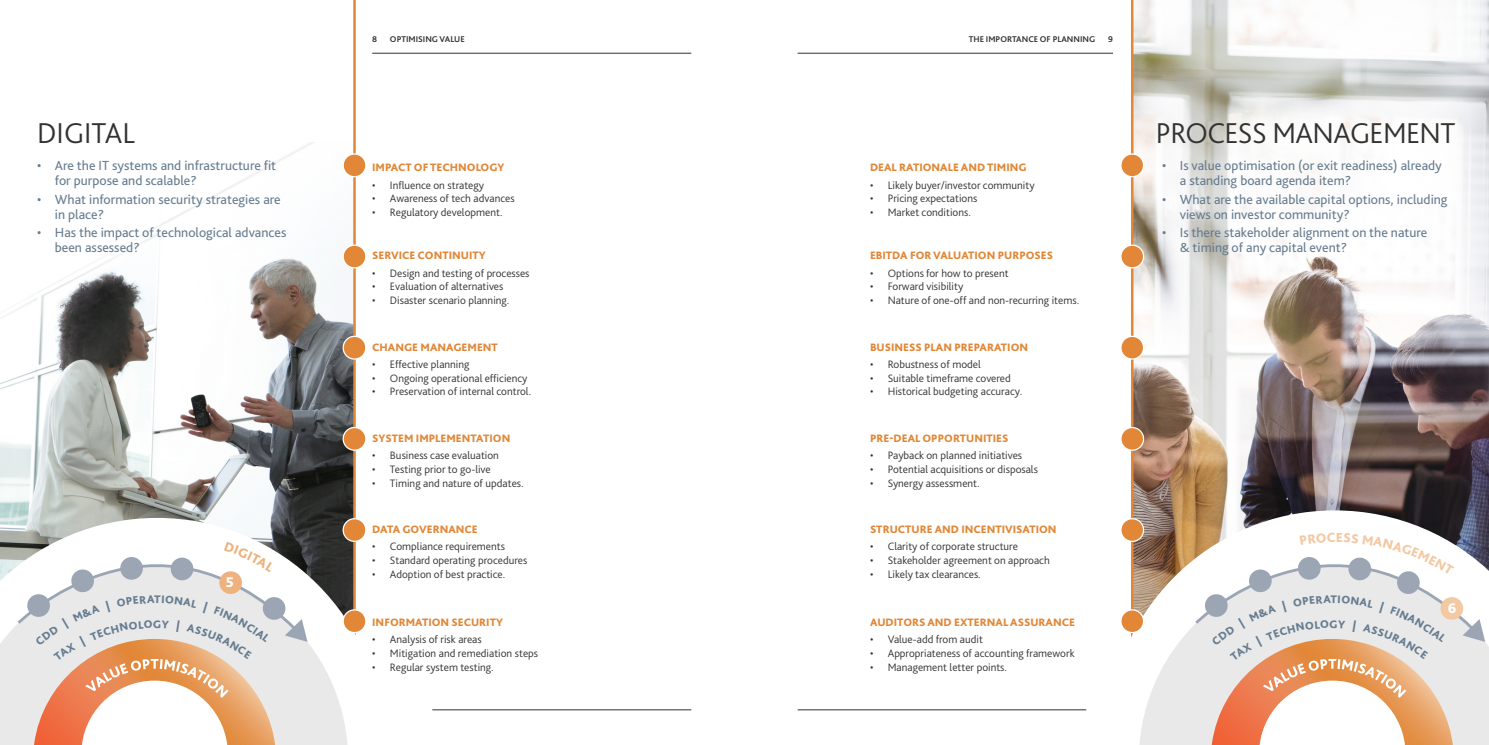
<style>
.page{position:relative;width:1489px;height:745px;background:#fff}
.page>*{position:absolute;margin:0;border:0;box-sizing:border-box;transform-origin:0 0}
.Main_Page_Headline{font:300 30px "Bliss Pro";letter-spacing:-.02em;color:#333231}
.Main_Page_Headline-2{font:300 30px "Bliss Pro";color:#333231}
.Body_text{font:800 14.62px "Bliss Pro";color:#fff}
.t1{font:13.75px/15px "Bliss Pro";color:#667c90}
.t2{font:800 13.75px "Bliss Pro";color:#f3c9a3}
.t3{font:300 11.25px "Bliss Pro";color:#333231}
.Subheading_level_1{font:800 11.25px "Bliss Pro";color:#e18737}
.Page_Header{font:700 8.75px "Bliss Pro";color:#333231}
</style>
<div class="page">
<hr style="left:797px;top:53px;width:315px;height:1px;background:#333231">
<hr style="left:797px;top:709px;width:289px;height:1px;background:#333231">
<hr style="left:432px;top:709px;width:259px;height:1px;background:#333231">
<img style="left:1133px;top:0;width:355px;height:510px">
<img style="left:0;top:142px;width:353px;height:375px">
<hr style="left:353px;top:0;width:3px;height:744px;background:#e18737">
<hr style="left:1130px;top:0;width:3px;height:744px;background:#e18737">
<svg style="left:1130px;top:510px;width:358px;height:43px;background:#967559"></svg>
<svg style="left:1130px;top:553px;width:358px;height:191px"></svg>
<hr style="left:372px;top:53px;width:319px;height:1px;background:#333231">
<svg style="left:0;top:517px;width:356px;height:36px;background:#555653"></svg>
<svg style="left:0;top:553px;width:356px;height:191px"></svg>
<svg style="left:341px;top:152px;width:25px;height:26px"></svg>
<svg style="left:1121px;top:152px;width:23px;height:26px"></svg>
<svg style="left:341px;top:243px;width:25px;height:26px"></svg>
<svg style="left:1121px;top:243px;width:23px;height:26px"></svg>
<svg style="left:341px;top:334px;width:25px;height:26px"></svg>
<svg style="left:1121px;top:334px;width:23px;height:26px"></svg>
<svg style="left:341px;top:426px;width:25px;height:25px"></svg>
<svg style="left:1121px;top:426px;width:23px;height:25px"></svg>
<svg style="left:341px;top:608px;width:25px;height:25px"></svg>
<svg style="left:1121px;top:608px;width:23px;height:25px"></svg>
<svg style="left:341px;top:517px;width:25px;height:25px"></svg>
<svg style="left:1121px;top:517px;width:23px;height:25px"></svg>
<svg style="left:16px;top:489px;width:291px;height:255px"></svg>
<svg style="left:1193px;top:489px;width:291px;height:255px"></svg>
<p class="Main_Page_Headline-2" style="left:37px;top:114px;width:100px">DIGITAL</p>
<p class="t1" style="left:55px;top:158px;width:223px;text-indent:-18px">• Are the IT systems and infrastructure fit for purpose and scalable?</p>
<p class="t1" style="left:55px;top:191px;width:227px;text-indent:-18px">• What information security strategies are in place?</p>
<p class="t1" style="left:55px;top:225px;width:233px;text-indent:-18px">• Has the impact of technological advances been assessed?</p>
<p class="Body_text" style="left:226px;top:573px;width:9px">5</p>
<p class="Page_Header" style="left:372px;top:34px;width:7px">8</p>
<p class="Page_Header" style="left:390px;top:34px;width:76px">OPTIMISING VALUE</p>
<p class="Subheading_level_1" style="left:372px;top:160px;width:134px">IMPACT OF TECHNOLOGY</p>
<p class="t3" style="left:372px;top:178px;width:113px">• Influence on strategy</p>
<p class="t3" style="left:372px;top:191px;width:144px">• Awareness of tech advances</p>
<p class="t3" style="left:372px;top:205px;width:132px">• Regulatory development.</p>
<p class="Subheading_level_1" style="left:372px;top:248px;width:115px">SERVICE CONTINUITY</p>
<p class="t3" style="left:372px;top:266px;width:159px">• Design and testing of processes</p>
<p class="t3" style="left:372px;top:279px;width:133px">• Evaluation of alternatives</p>
<p class="t3" style="left:372px;top:293px;width:139px">• Disaster scenario planning.</p>
<p class="Subheading_level_1" style="left:372px;top:339px;width:127px">CHANGE MANAGEMENT</p>
<p class="t3" style="left:372px;top:357px;width:99px">• Effective planning</p>
<p class="t3" style="left:372px;top:370px;width:157px">• Ongoing operational efficiency</p>
<p class="t3" style="left:372px;top:384px;width:160px">• Preservation of internal control.</p>
<p class="Subheading_level_1" style="left:372px;top:430px;width:140px">SYSTEM IMPLEMENTATION</p>
<p class="t3" style="left:372px;top:448px;width:128px">• Business case evaluation</p>
<p class="t3" style="left:372px;top:462px;width:120px">• Testing prior to go-live</p>
<p class="t3" style="left:372px;top:475px;width:153px">• Timing and nature of updates.</p>
<p class="Subheading_level_1" style="left:372px;top:522px;width:107px">DATA GOVERNANCE</p>
<p class="t3" style="left:372px;top:539px;width:134px">• Compliance requirements</p>
<p class="t3" style="left:372px;top:553px;width:157px">• Standard operating procedures</p>
<p class="t3" style="left:372px;top:566px;width:134px">• Adoption of best practice.</p>
<p class="Subheading_level_1" style="left:372px;top:614px;width:132px">INFORMATION SECURITY</p>
<p class="t3" style="left:372px;top:632px;width:111px">• Analysis of risk areas</p>
<p class="t3" style="left:372px;top:645px;width:167px">• Mitigation and remediation steps</p>
<p class="t3" style="left:372px;top:659px;width:123px">• Regular system testing.</p>
<p class="Page_Header" style="left:968px;top:34px;width:128px">THE IMPORTANCE OF PLANNING</p>
<p class="Page_Header" style="left:1108px;top:34px;width:6px">9</p>
<p class="Subheading_level_1" style="left:870px;top:160px;width:158px">DEAL RATIONALE AND TIMING</p>
<p class="t3" style="left:870px;top:178px;width:166px">• Likely buyer/investor community</p>
<p class="t3" style="left:870px;top:191px;width:109px">• Pricing expectations</p>
<p class="t3" style="left:870px;top:205px;width:102px">• Market conditions.</p>
<p class="Subheading_level_1" style="left:870px;top:248px;width:185px">EBITDA FOR VALUATION PURPOSES</p>
<p class="t3" style="left:870px;top:266px;width:140px">• Options for how to present</p>
<p class="t3" style="left:870px;top:279px;width:95px">• Forward visibility</p>
<p class="t3" style="left:870px;top:293px;width:211px">• Nature of one-off and non-recurring items.</p>
<p class="Subheading_level_1" style="left:870px;top:339px;width:160px">BUSINESS PLAN PREPARATION</p>
<p class="t3" style="left:870px;top:357px;width:112px">• Robustness of model</p>
<p class="t3" style="left:870px;top:370px;width:142px">• Suitable timeframe covered</p>
<p class="t3" style="left:870px;top:384px;width:154px">• Historical budgeting accuracy.</p>
<p class="Subheading_level_1" style="left:870px;top:430px;width:140px">PRE-DEAL OPPORTUNITIES</p>
<p class="t3" style="left:870px;top:448px;width:154px">• Payback on planned initiatives</p>
<p class="t3" style="left:870px;top:462px;width:169px">• Potential acquisitions or disposals</p>
<p class="t3" style="left:870px;top:475px;width:111px">• Synergy assessment.</p>
<p class="Subheading_level_1" style="left:870px;top:522px;width:188px">STRUCTURE AND INCENTIVISATION</p>
<p class="t3" style="left:870px;top:539px;width:149px">• Clarity of corporate structure</p>
<p class="t3" style="left:870px;top:553px;width:181px">• Stakeholder agreement on approach</p>
<p class="t3" style="left:870px;top:566px;width:112px">• Likely tax clearances.</p>
<p class="Subheading_level_1" style="left:870px;top:614px;width:206px">AUDITORS AND EXTERNAL ASSURANCE</p>
<p class="t3" style="left:870px;top:632px;width:114px">• Value-add from audit</p>
<p class="t3" style="left:870px;top:645px;width:206px">• Appropriateness of accounting framework</p>
<p class="t3" style="left:870px;top:659px;width:139px">• Management letter points.</p>
<p class="Main_Page_Headline" style="left:1155px;top:114px;width:301px">PROCESS MANAGEMENT</p>
<p class="t1" style="left:1179px;top:158px;width:264px;text-indent:-18px">• Is value optimisation (or exit readiness) already a standing board agenda item?</p>
<p class="t1" style="left:1179px;top:191px;width:269px;text-indent:-18px">• What are the available capital options, including views on investor community?</p>
<p class="t1" style="left:1179px;top:225px;width:249px;text-indent:-18px">• Is there stakeholder alignment on the nature &amp; timing of any capital event?</p>
<p class="t2" style="left:1335px;top:528px;width:9px">E</p>
<p class="Body_text" style="left:1447px;top:599px;width:10px">6</p>
</div>
